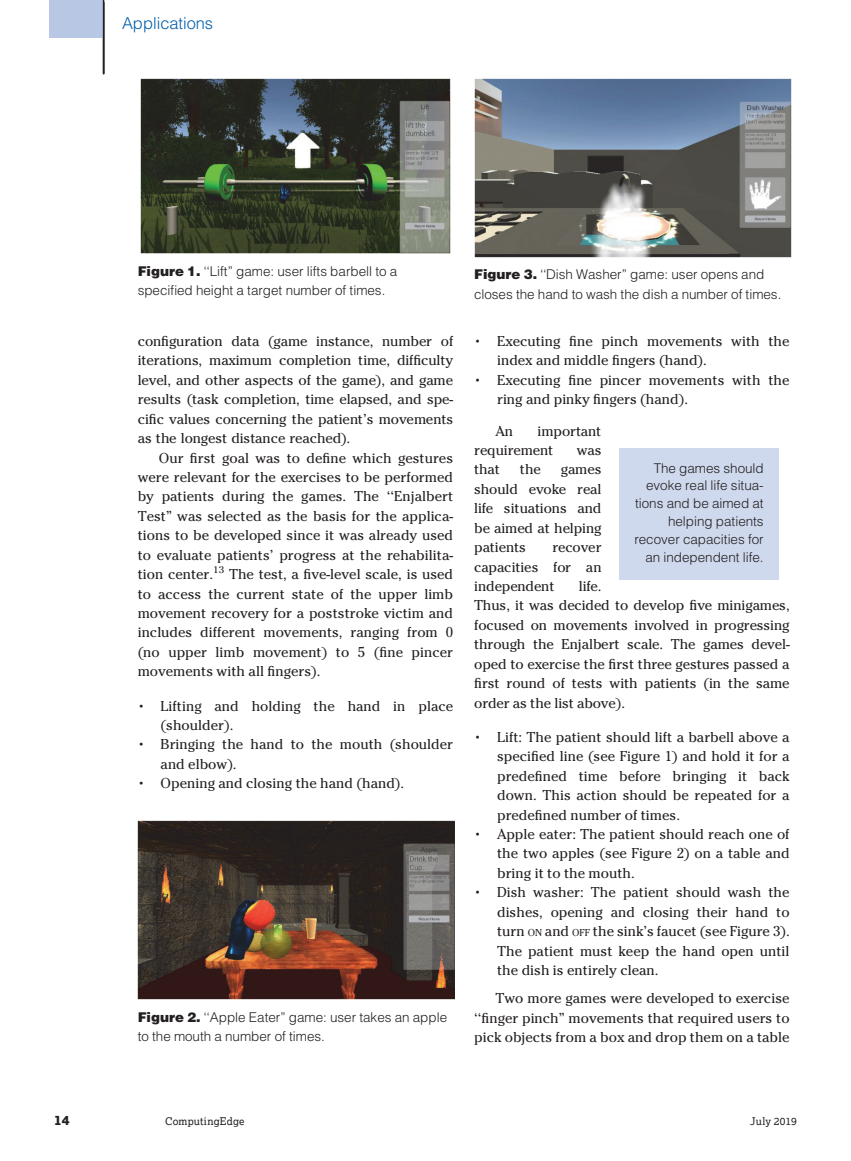
<style>
.page{position:relative;width:851px;height:1161px;background:#fff}
.page>*{position:absolute;margin:0;border:0;box-sizing:border-box;transform-origin:0 0}
.t1{font:16.5px "Adv P159 C";color:#015dab}
.t2{font:14.25px/19.5px "Adv P7151";color:#231f20;text-align:justify}
.t3{font:13.5px/18px "Adv P159 C";color:#231f20}
.t4{font:800 13.5px "Lexia";color:#231f20}
.t5{font:10.5px "Lexia";letter-spacing:.015em;color:#231f20}
.s1{font-family:"Adv PAD46"}
.s2{font-size:9.9px}
</style>
<div class="page">
<img style="left:141px;top:78px;width:309px;height:176px">
<img style="left:138px;top:820px;width:316px;height:180px">
<img style="left:474px;top:78px;width:317px;height:179px">
<div style="left:619px;top:449px;width:159px;height:131px;background:#cfd9ed"></div>
<div style="left:49px;top:0;width:54px;height:38px;background:#b7c7e4"></div>
<hr style="left:103px;top:0;width:1px;height:74px;background:#231f20">
<p class="t1" style="left:122px;top:17px;width:93px">Applications</p>
<p class="t3" style="left:138px;top:262px;width:261px;line-height:19.4px"><span class="s1">Figure 1.</span> ‘‘Lift” game: user lifts barbell to a specified height a target number of times.</p>
<p class="t2" style="left:138px;top:332px;width:317px">configuration data (game instance, number of iterations, maximum completion time, difficulty level, and other aspects of the game), and game results (task completion, time elapsed, and spe&shy;cific values concerning the patient’s movements as the longest distance reached).</p>
<p class="t2" style="left:138px;top:449px;width:317px;text-indent:21px">Our first goal was to define which gestures were relevant for the exercises to be performed by patients during the games. The ‘‘Enjalbert Test” was selected as the basis for the applica&shy;tions to be developed since it was already used to evaluate patients’ progress at the rehabilita&shy;tion center.<sup>13</sup> The test, a five-level scale, is used to access the current state of the upper limb movement recovery for a poststroke victim and includes different movements, ranging from 0 (no upper limb movement) to 5 (fine pincer movements with all fingers).</p>
<p class="t2" style="left:161px;top:697px;width:294px;text-align:left">Lifting and holding the hand in place (shoulder).<br>Bringing the hand to the mouth (shoulder and elbow).<br>Opening and closing the hand (hand).</p>
<p class="t3" style="left:138px;top:1008px;width:311px;line-height:19.4px"><span class="s1">Figure 2.</span> ‘‘Apple Eater” game: user takes an apple to the mouth a number of times.</p>
<p class="t3" style="left:474px;top:266px;width:309px;line-height:19.5px"><span class="s1">Figure 3.</span> ‘‘Dish Washer” game: user opens and closes the hand to wash the dish a number of times.</p>
<p class="t2" style="left:497px;top:332px;width:294px;text-align:left">Executing fine pinch movements with the index and middle fingers (hand).<br>Executing fine pincer movements with the ring and pinky fingers (hand).</p>
<p class="t2" style="left:495px;top:422px;width:19px">An</p>
<p class="t2" style="left:474px;top:422px;width:129px;text-indent:63px">important requirement</p>
<p class="t2" style="left:576px;top:442px;width:26px">was</p>
<p class="t3" style="left:634px;top:460px;width:131px;text-align:right">The games should evoke real life situa&shy;tions and be aimed at helping patients recover capacities for an independent life.</p>
<p class="t2" style="left:474px;top:461px;width:27px">that</p>
<p class="t2" style="left:520px;top:461px;width:22px">the</p>
<p class="t2" style="left:474px;top:461px;width:129px;text-indent:87px">games should evoke real life situations and be aimed at helping patients</p>
<p class="t2" style="left:474px;top:539px;width:129px;text-indent:78px">recover capacities for an independent</p>
<p class="t2" style="left:474px;top:578px;width:317px;text-align:left;text-indent:105px">life.<br>Thus, it was decided to develop five minigames, focused on movements involved in progressing through the Enjalbert scale. The games devel&shy;oped to exercise the first three gestures passed a first round of tests with patients (in the same order as the list above).</p>
<p class="t2" style="left:497px;top:728px;width:294px;text-align:left">Lift: The patient should lift a barbell above a specified line (see Figure 1) and hold it for a predefined time before bringing it back down. This action should be repeated for a predefined number of times.<br>Apple eater: The patient should reach one of the two apples (see Figure 2) on a table and bring it to the mouth.<br>Dish washer: The patient should wash the dishes, opening and closing their hand to turn <span class="s2">ON</span> and <span class="s2">OFF</span> the sink’s faucet (see Figure 3).<br>The patient must keep the hand open until the dish is entirely clean.</p>
<p class="t2" style="left:474px;top:990px;width:317px;text-indent:21px">Two more games were developed to exercise ‘‘finger pinch” movements that required users to pick objects from a box and drop them on a table</p>
<p class="t4" style="left:54px;top:1111px;width:17px">14</p>
<p class="t5" style="left:165px;top:1115px;width:81px">ComputingEdge</p>
<p class="t5" style="left:750px;top:1115px;width:48px">July 2019</p>
</div>
